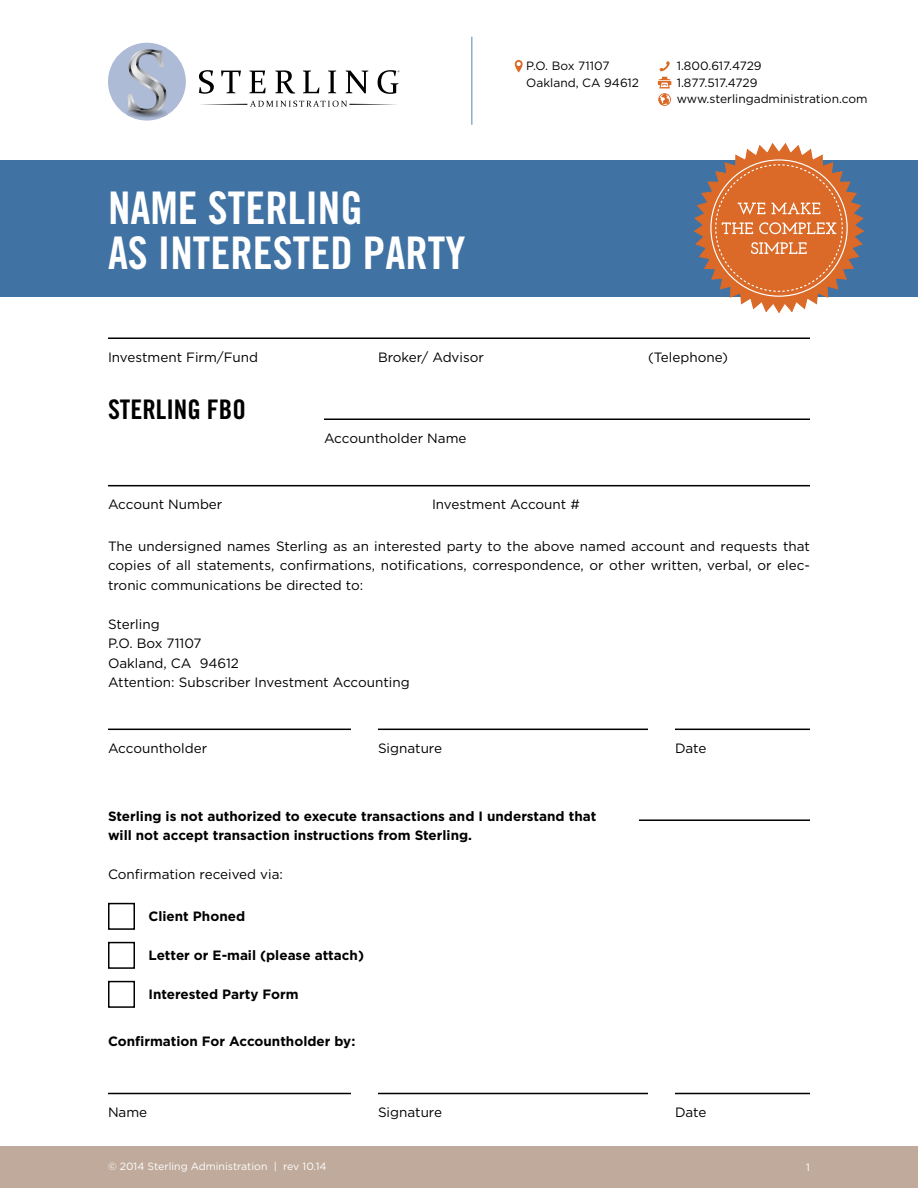
<style>
.page{position:relative;width:918px;height:1188px;background:#fff}
.page>*{position:absolute;margin:0;border:0;box-sizing:border-box;transform-origin:0 0}
.t1{font:45px/45px "Trade Gothic Bold Cond Twenty";color:#fff}
.t2{font:27px "Trade Gothic Bold Cond Twenty";color:#000}
.t3{font:13.5px/19.5px "Gotham";color:#000;text-align:justify}
.t4{font:700 13.5px/19.5px "Gotham";color:#000}
.t5{font:12px/16.5px "Gotham";color:#000}
.t6{font:10.5px "Gotham";color:#fff}
</style>
<div class="page">
<div style="left:0;top:161px;width:918px;height:136px;background:#4072a3"></div>
<div style="left:0;top:1146px;width:918px;height:42px;background:#c0aa9b"></div>
<svg style="left:658px;top:61px;width:13px;height:45px"></svg>
<hr style="left:471px;top:37px;width:2px;height:88px;background:#90acc6">
<svg style="left:515px;top:60px;width:8px;height:13px"></svg>
<svg style="left:199px;top:70px;width:15px;height:24px"></svg>
<svg style="left:221px;top:71px;width:20px;height:22px"></svg>
<svg style="left:249px;top:71px;width:17px;height:22px"></svg>
<svg style="left:275px;top:70px;width:20px;height:24px"></svg>
<svg style="left:303px;top:71px;width:16px;height:22px"></svg>
<svg style="left:328px;top:71px;width:8px;height:22px"></svg>
<svg style="left:346px;top:71px;width:22px;height:22px"></svg>
<svg style="left:200px;top:101px;width:197px;height:6px"></svg>
<div style="left:108px;top:43px;width:78px;height:78px;background:#aebbd6;border-radius:50%"></div>
<svg style="left:126px;top:49px;width:42px;height:67px"></svg>
<svg style="left:378px;top:70px;width:21px;height:24px"></svg>
<img style="left:128px;top:109px;width:38px;height:9px">
<svg style="left:693px;top:143px;width:172px;height:171px"></svg>
<hr style="left:108px;top:338px;width:702px;height:1px;background:#000">
<hr style="left:324px;top:418px;width:486px;height:2px;background:#000">
<hr style="left:108px;top:485px;width:702px;height:1px;background:#000">
<hr style="left:108px;top:729px;width:243px;height:1px;background:#000">
<hr style="left:378px;top:729px;width:270px;height:1px;background:#000">
<hr style="left:675px;top:729px;width:135px;height:1px;background:#000">
<div style="left:108px;top:903px;width:27px;height:27px;background:#fff;border:2px solid #000"></div>
<div style="left:108px;top:942px;width:27px;height:27px;background:#fff;border:2px solid #000"></div>
<div style="left:108px;top:981px;width:27px;height:27px;background:#fff;border:2px solid #000"></div>
<hr style="left:108px;top:1093px;width:243px;height:1px;background:#000">
<hr style="left:378px;top:1093px;width:270px;height:1px;background:#000">
<hr style="left:675px;top:1093px;width:135px;height:1px;background:#000">
<hr style="left:639px;top:819px;width:171px;height:2px;background:#000">
<h1 class="t1" style="left:108px;top:185px;width:359px">NAME STERLING<br>AS INTERESTED PARTY</h1>
<p class="t5" style="left:526px;top:58px;width:114px">P.O. Box 71107<br>Oakland, CA 94612</p>
<p class="t5" style="left:677px;top:58px;width:192px">1.800.617.4729<br>1.877.517.4729 www.sterlingadministration.com</p>
<p class="t3" style="left:108px;top:347px;width:152px">Investment Firm/Fund</p>
<p class="t3" style="left:378px;top:347px;width:108px">Broker/ Advisor</p>
<p class="t3" style="left:648px;top:347px;width:82px">(Telephone)</p>
<h2 class="t2" style="left:108px;top:393px;width:139px">STERLING FBO</h2>
<p class="t3" style="left:324px;top:428px;width:144px">Accountholder Name</p>
<p class="t3" style="left:108px;top:494px;width:116px">Account Number</p>
<p class="t3" style="left:432px;top:494px;width:149px">Investment Account #</p>
<p class="t3" style="left:108px;top:536px;width:704px">The undersigned names Sterling as an interested party to the above named account and requests that copies of all statements, confirmations, notifications, correspondence, or other written, verbal, or elec&shy;tronic communications be directed to:</p>
<p class="t3" style="left:108px;top:614px;width:303px;text-align:left">Sterling<br>P.O. Box 71107<br>Oakland, CA 94612<br>Attention: Subscriber Investment Accounting</p>
<p class="t3" style="left:108px;top:738px;width:101px">Accountholder</p>
<p class="t3" style="left:378px;top:738px;width:66px">Signature</p>
<p class="t3" style="left:675px;top:738px;width:33px">Date</p>
<p class="t4" style="left:108px;top:806px;width:490px">Sterling is not authorized to execute transactions and I understand that will not accept transaction instructions from Sterling.</p>
<p class="t3" style="left:108px;top:864px;width:177px">Confirmation received via:</p>
<p class="t4" style="left:148px;top:907px;width:98px">Client Phoned</p>
<p class="t4" style="left:148px;top:946px;width:217px">Letter or E-mail (please attach)</p>
<p class="t4" style="left:148px;top:985px;width:152px">Interested Party Form</p>
<p class="t4" style="left:108px;top:1031px;width:249px">Confirmation For Accountholder by:</p>
<p class="t3" style="left:108px;top:1102px;width:41px">Name</p>
<p class="t3" style="left:378px;top:1102px;width:66px">Signature</p>
<p class="t3" style="left:675px;top:1102px;width:33px">Date</p>
<p class="t6" style="left:108px;top:1161px;width:220px">© 2014 Sterling Administration | rev 10.14</p>
<p class="t6" style="left:806px;top:1162px;width:5px">1</p>
</div>
